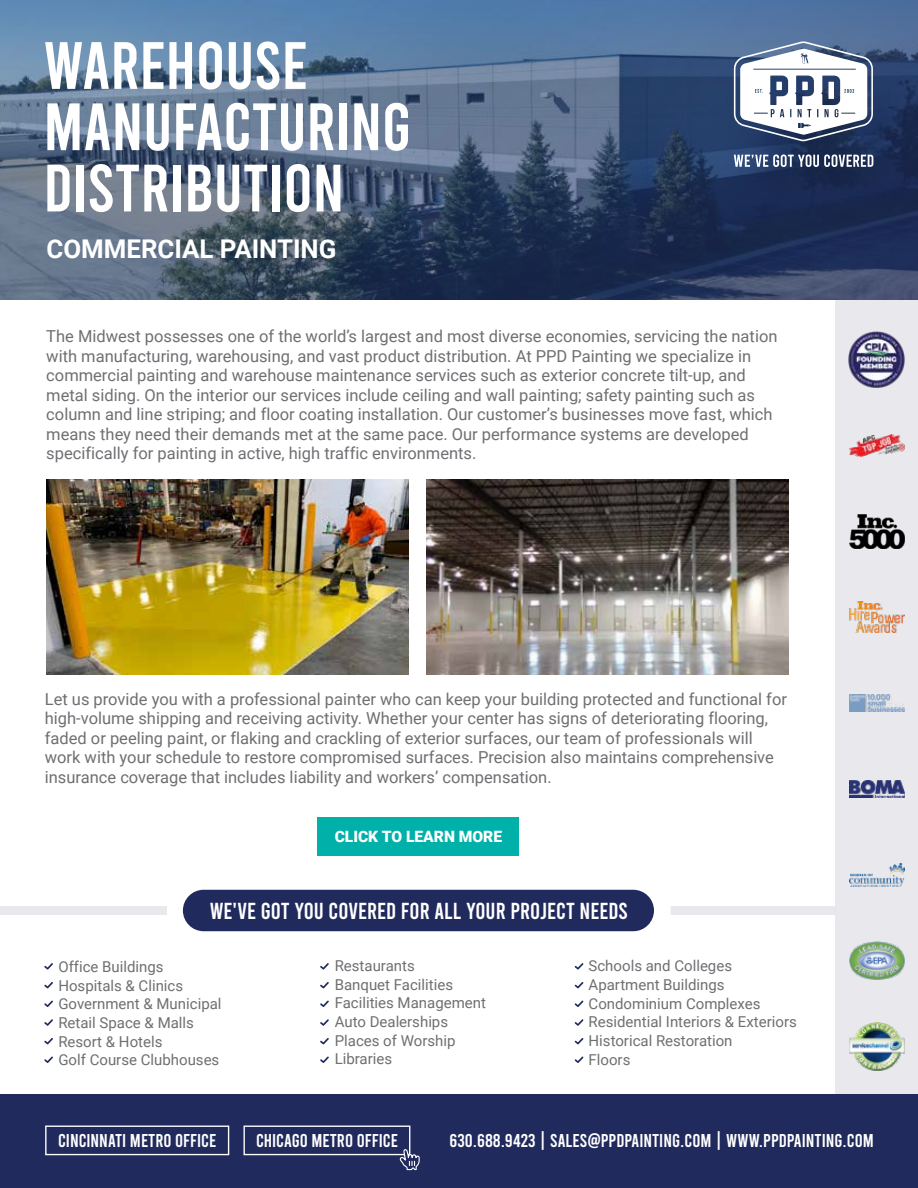
<style>
.page{position:relative;width:918px;height:1188px;background:#fff}
.page>*{position:absolute;margin:0;border:0;box-sizing:border-box;transform-origin:0 0}
.t1{font:66.9px/61.3px "Bebas";color:#fff}
.t2{font:700 25.8px "Roboto";color:#fff}
.t3{font:23.1px "Bebas";color:#fff}
.t4{font:18.45px "Bebas";color:#fff}
.t5{font:16.5px/19.5px "Roboto";color:#6e6f72}
.t6{font:900 15.6px "Roboto";color:#fff}
.t7{font:15px/18.8px "Roboto";color:#6e6f72}
</style>
<div class="page">
<div style="left:835px;top:260px;width:83px;height:928px;background:#e8e8ed"></div>
<img style="left:849px;top:1022px;width:55px;height:49px">
<img style="left:849px;top:942px;width:56px;height:37px">
<img style="left:849px;top:863px;width:56px;height:23px">
<img style="left:849px;top:780px;width:55px;height:17px">
<img style="left:849px;top:695px;width:55px;height:16px">
<img style="left:849px;top:601px;width:56px;height:32px">
<img style="left:849px;top:514px;width:55px;height:34px">
<img style="left:849px;top:434px;width:55px;height:22px">
<img style="left:848px;top:331px;width:57px;height:57px">
<div style="left:0;top:1095px;width:918px;height:93px;background:#212a5c"></div>
<div style="left:244px;top:1126px;width:166px;height:29px;border:1px solid #fff"></div>
<div style="left:45px;top:1126px;width:184px;height:29px;border:1px solid #fff"></div>
<svg style="left:399px;top:1149px;width:21px;height:22px"></svg>
<svg style="left:44px;top:963px;width:9px;height:7px"></svg>
<svg style="left:44px;top:982px;width:9px;height:6px"></svg>
<svg style="left:44px;top:1001px;width:9px;height:6px"></svg>
<svg style="left:44px;top:1019px;width:9px;height:7px"></svg>
<svg style="left:44px;top:1038px;width:9px;height:6px"></svg>
<svg style="left:44px;top:1056px;width:9px;height:7px"></svg>
<svg style="left:320px;top:963px;width:9px;height:7px"></svg>
<svg style="left:320px;top:982px;width:9px;height:6px"></svg>
<svg style="left:320px;top:1001px;width:9px;height:6px"></svg>
<svg style="left:320px;top:1019px;width:9px;height:7px"></svg>
<svg style="left:320px;top:1038px;width:9px;height:6px"></svg>
<svg style="left:320px;top:1056px;width:9px;height:7px"></svg>
<svg style="left:575px;top:963px;width:8px;height:7px"></svg>
<svg style="left:575px;top:982px;width:8px;height:6px"></svg>
<svg style="left:575px;top:1001px;width:8px;height:6px"></svg>
<svg style="left:575px;top:1019px;width:8px;height:7px"></svg>
<svg style="left:575px;top:1038px;width:8px;height:6px"></svg>
<svg style="left:575px;top:1056px;width:8px;height:7px"></svg>
<div style="left:0;top:906px;width:167px;height:9px;background:#e8e8ed"></div>
<div style="left:671px;top:906px;width:164px;height:9px;background:#e8e8ed"></div>
<div style="left:183px;top:890px;width:471px;height:41px;background:#212a5c;border-radius:21px"></div>
<div style="left:318px;top:817px;width:201px;height:39px;background:#00b1aa"></div>
<img style="left:46px;top:479px;width:362px;height:195px">
<img style="left:427px;top:479px;width:362px;height:195px">
<svg style="left:0;top:0;width:918px;height:300px;background:#475e7d"></svg>
<svg style="left:734px;top:41px;width:139px;height:100px"></svg>
<svg style="left:734px;top:154px;width:139px;height:13px"></svg>
<h1 class="t1" style="left:43px;top:35px;width:369px">WAREHOUSE<br>MANUFACTURING<br>DISTRIBUTION</h1>
<h2 class="t2" style="left:47px;top:231px;width:291px">COMMERCIAL PAINTING</h2>
<p class="t5" style="left:46px;top:326px;width:733px">The Midwest possesses one of the world’s largest and most diverse economies, servicing the nation with manufacturing, warehousing, and vast product distribution. At PPD Painting we specialize in commercial painting and warehouse maintenance services such as exterior concrete tilt-up, and metal siding. On the interior our services include ceiling and wall painting; safety painting such as column and line striping; and floor coating installation. Our customer’s businesses move fast, which means they need their demands met at the same pace. Our performance systems are developed specifically for painting in active, high traffic environments.</p>
<p class="t5" style="left:45px;top:689px;width:744px">Let us provide you with a professional painter who can keep your building protected and functional for high-volume shipping and receiving activity. Whether your center has signs of deteriorating flooring, faded or peeling paint, or flaking and crackling of exterior surfaces, our team of professionals will work with your schedule to restore compromised surfaces. Precision also maintains comprehensive insurance coverage that includes liability and workers’ compensation.</p>
<p class="t6" style="left:335px;top:826px;width:169px">CLICK TO LEARN MORE</p>
<h3 class="t3" style="left:210px;top:899px;width:420px">WE'VE GOT YOU COVERED FOR ALL YOUR PROJECT NEEDS</h3>
<p class="t7" style="left:58px;top:957px;width:165px">Office Buildings<br>Hospitals &amp; Clinics<br>Government &amp; Municipal<br>Retail Space &amp; Malls<br>Resort &amp; Hotels<br>Golf Course Clubhouses</p>
<p class="t7" style="left:335px;top:956px;width:153px">Restaurants<br>Banquet Facilities<br>Facilities Management<br>Auto Dealerships<br>Places of Worship<br>Libraries</p>
<p class="t7" style="left:589px;top:956px;width:210px">Schools and Colleges<br>Apartment Buildings<br>Condominium Complexes<br>Residential Interiors &amp; Exteriors<br>Historical Restoration<br>Floors</p>
<p class="t4" style="left:58px;top:1131px;width:160px">CINCINNATI METRO OFFICE</p>
<p class="t4" style="left:256px;top:1131px;width:143px">CHICAGO METRO OFFICE</p>
<p class="t4" style="left:450px;top:1131px;width:426px">630.688.9423 | SALES@PPDPAINTING.COM | WWW.PPDPAINTING.COM</p>
</div>
